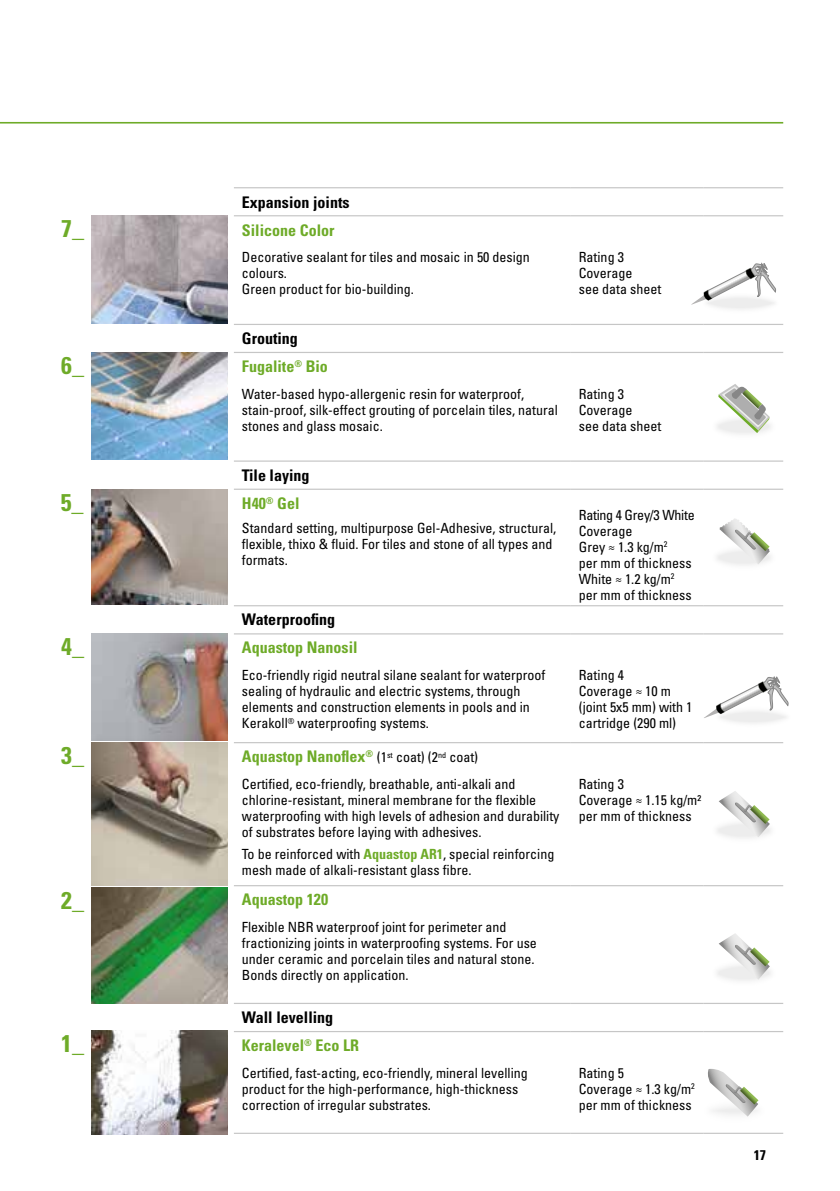
<style>
.page{position:relative;width:840px;height:1191px;background:#fff}
.page>*{position:absolute;margin:0;border:0;box-sizing:border-box;transform-origin:0 0}
.t1{font:700 condensed 24.2px "Univers LT Std";color:#6eab28}
.t2{font:700 condensed 16px/28px "Univers LT Std";color:#6eab28}
.t3{font:700 condensed 16px/28px "Univers LT Std";color:#000}
.t4{font:condensed 14px/16px "Univers LT Std";color:#000}
.t5{font:700 condensed 14px "Univers LT Std";color:#000}
.s1{color:#000}
.s2{color:#6eab28}
.s3{font-weight:400;font-size:14px;color:#000}
.s4{font-weight:700;color:#6eab28}
</style>
<div class="page">
<hr style="left:0;top:122px;width:782px;height:2px;background:#6eab28">
<hr style="left:234px;top:187px;width:336px;height:1px;background:#c6c6c6">
<hr style="left:570px;top:187px;width:133px;height:1px;background:#c6c6c6">
<hr style="left:703px;top:187px;width:79px;height:1px;background:#c6c6c6">
<hr style="left:234px;top:215px;width:336px;height:1px;background:#c6c6c6">
<hr style="left:570px;top:215px;width:133px;height:1px;background:#c6c6c6">
<hr style="left:703px;top:215px;width:79px;height:1px;background:#c6c6c6">
<hr style="left:234px;top:324px;width:336px;height:1px;background:#c6c6c6">
<hr style="left:234px;top:352px;width:336px;height:1px;background:#c6c6c6">
<hr style="left:570px;top:324px;width:133px;height:1px;background:#c6c6c6">
<hr style="left:570px;top:352px;width:133px;height:1px;background:#c6c6c6">
<hr style="left:703px;top:324px;width:79px;height:1px;background:#c6c6c6">
<hr style="left:703px;top:352px;width:79px;height:1px;background:#c6c6c6">
<hr style="left:234px;top:488px;width:336px;height:2px;background:#c6c6c6">
<hr style="left:570px;top:488px;width:133px;height:2px;background:#c6c6c6">
<hr style="left:234px;top:460px;width:336px;height:2px;background:#c6c6c6">
<hr style="left:570px;top:460px;width:133px;height:2px;background:#c6c6c6">
<hr style="left:703px;top:460px;width:79px;height:2px;background:#c6c6c6">
<hr style="left:703px;top:488px;width:79px;height:2px;background:#c6c6c6">
<hr style="left:234px;top:605px;width:336px;height:1px;background:#c6c6c6">
<hr style="left:234px;top:633px;width:336px;height:1px;background:#c6c6c6">
<hr style="left:570px;top:633px;width:133px;height:1px;background:#c6c6c6">
<hr style="left:703px;top:633px;width:79px;height:1px;background:#c6c6c6">
<hr style="left:234px;top:742px;width:336px;height:1px;background:#c6c6c6">
<hr style="left:234px;top:885px;width:336px;height:1px;background:#c6c6c6">
<hr style="left:234px;top:1002px;width:336px;height:2px;background:#c6c6c6">
<hr style="left:234px;top:1031px;width:336px;height:1px;background:#c6c6c6">
<hr style="left:570px;top:1031px;width:133px;height:1px;background:#c6c6c6">
<hr style="left:703px;top:1031px;width:79px;height:1px;background:#c6c6c6">
<hr style="left:570px;top:605px;width:133px;height:1px;background:#c6c6c6">
<hr style="left:570px;top:742px;width:133px;height:1px;background:#c6c6c6">
<hr style="left:570px;top:885px;width:133px;height:1px;background:#c6c6c6">
<hr style="left:570px;top:1002px;width:133px;height:2px;background:#c6c6c6">
<hr style="left:703px;top:605px;width:79px;height:1px;background:#c6c6c6">
<hr style="left:703px;top:742px;width:79px;height:1px;background:#c6c6c6">
<hr style="left:703px;top:885px;width:79px;height:1px;background:#c6c6c6">
<hr style="left:703px;top:1002px;width:79px;height:2px;background:#c6c6c6">
<hr style="left:234px;top:1132px;width:336px;height:1px;background:#c6c6c6">
<hr style="left:570px;top:1132px;width:133px;height:1px;background:#c6c6c6">
<hr style="left:703px;top:1132px;width:79px;height:1px;background:#c6c6c6">
<svg style="left:718px;top:384px;width:51px;height:49px"></svg>
<svg style="left:718px;top:518px;width:51px;height:46px"></svg>
<div style="left:714px;top:706px;width:76px;height:21px;background:#f5f5f5;border-radius:50%"></div>
<svg style="left:704px;top:676px;width:84px;height:42px"></svg>
<svg style="left:718px;top:791px;width:51px;height:46px"></svg>
<div style="left:711px;top:959px;width:65px;height:27px;background:#fbfbfb;border-radius:50%"></div>
<svg style="left:718px;top:933px;width:51px;height:46px"></svg>
<svg style="left:708px;top:1069px;width:50px;height:47px"></svg>
<img style="left:91px;top:352px;width:136px;height:108px">
<img style="left:91px;top:1030px;width:136px;height:104px">
<img style="left:91px;top:633px;width:136px;height:107px">
<img style="left:91px;top:743px;width:136px;height:142px">
<img style="left:91px;top:888px;width:136px;height:115px">
<img style="left:91px;top:489px;width:136px;height:116px">
<div style="left:702px;top:293px;width:76px;height:21px;background:#f8f8f8;border-radius:50%"></div>
<svg style="left:691px;top:262px;width:84px;height:43px"></svg>
<img style="left:91px;top:215px;width:136px;height:108px">
<h1 class="t1" style="left:61px;top:214px;width:24px">7_</h1>
<h1 class="t1" style="left:61px;top:350px;width:24px">6_</h1>
<h1 class="t1" style="left:61px;top:487px;width:24px">5_</h1>
<h1 class="t1" style="left:61px;top:631px;width:24px">4_</h1>
<h1 class="t1" style="left:61px;top:741px;width:24px">3_</h1>
<h1 class="t1" style="left:61px;top:886px;width:24px">2_</h1>
<h1 class="t1" style="left:61px;top:1029px;width:24px">1_</h1>
<p class="t3" style="left:242px;top:188px;width:109px">Expansion joints</p>
<p class="t2" style="left:242px;top:216px;width:94px">Silicone Color</p>
<p class="t4" style="left:242px;top:249px;width:289px">Decorative sealant for tiles and mosaic in 50 design colours.<br>Green product for bio-building.</p>
<p class="t4" style="left:578px;top:249px;width:84px">Rating 3<br>Coverage<br>see data sheet</p>
<p class="t2" style="left:242px;top:324px;width:87px"><span class="s1">Grouting<br></span>Fugalite<sup>®</sup> Bio</p>
<p class="t4" style="left:242px;top:385px;width:317px">Water-based hypo-allergenic resin for waterproof, stain-proof, silk-effect grouting of porcelain tiles, natural stones and glass mosaic.</p>
<p class="t4" style="left:578px;top:385px;width:84px">Rating 3<br>Coverage<br>see data sheet</p>
<p class="t3" style="left:242px;top:461px;width:69px">Tile laying<br><span class="s2">H40</span><sup>®</sup> <span class="s2">Gel</span></p>
<p class="t4" style="left:578px;top:507px;width:117px">Rating 4 Grey/3 White<br>Coverage<br>Grey ≈ 1.3 kg/m<sup>2<br></sup>per mm of thickness<br>White ≈ 1.2 kg/m<sup>2 </sup>per mm of thickness</p>
<p class="t4" style="left:242px;top:520px;width:316px">Standard setting, multipurpose Gel-Adhesive, structural, flexible, thixo &amp; fluid. For tiles and stone of all types and formats.</p>
<p class="t3" style="left:242px;top:605px;width:95px">Waterproofing</p>
<p class="t2" style="left:242px;top:633px;width:117px">Aquastop Nanosil</p>
<p class="t4" style="left:242px;top:667px;width:305px">Eco-friendly rigid neutral silane sealant for waterproof sealing of hydraulic and electric systems, through elements and construction elements in pools and in Kerakoll<sup>®</sup> waterproofing systems.</p>
<p class="t4" style="left:578px;top:667px;width:115px">Rating 4<br>Coverage ≈ 10 m (joint 5x5 mm) with 1 cartridge (290 ml)</p>
<p class="t2" style="left:242px;top:742px;width:238px">Aquastop Nanoflex<sup>®</sup> <span class="s3">(1</span><sup>st</sup> <span class="s3">coat) (2</span><sup>nd</sup> <span class="s3">coat)</span></p>
<p class="t4" style="left:242px;top:775px;width:319px">Certified, eco-friendly, breathable, anti-alkali and chlorine-resistant, mineral membrane for the flexible waterproofing with high levels of adhesion and durability of substrates before laying with adhesives.</p>
<p class="t4" style="left:242px;top:845px;width:314px">To be reinforced with <span class="s4">Aquastop AR1</span>, special reinforcing mesh made of alkali-resistant glass fibre.</p>
<p class="t4" style="left:578px;top:775px;width:124px">Rating 3<br>Coverage ≈ 1.15 kg/m² per mm of thickness</p>
<p class="t2" style="left:242px;top:885px;width:88px">Aquastop 120</p>
<p class="t4" style="left:242px;top:918px;width:296px">Flexible NBR waterproof joint for perimeter and fractionizing joints in waterproofing systems. For use under ceramic and porcelain tiles and natural stone.<br>Bonds directly on application.</p>
<p class="t2" style="left:242px;top:1003px;width:119px"><span class="s1">Wall levelling<br></span>Keralevel<sup>®</sup> Eco LR</p>
<p class="t4" style="left:242px;top:1064px;width:287px">Certified, fast-acting, eco-friendly, mineral levelling product for the high-performance, high-thickness correction of irregular substrates.</p>
<p class="t4" style="left:578px;top:1064px;width:117px">Rating 5<br>Coverage ≈ 1.3 kg/m<sup>2 </sup>per mm of thickness</p>
<p class="t5" style="left:753px;top:1146px;width:14px">17</p>
</div>
